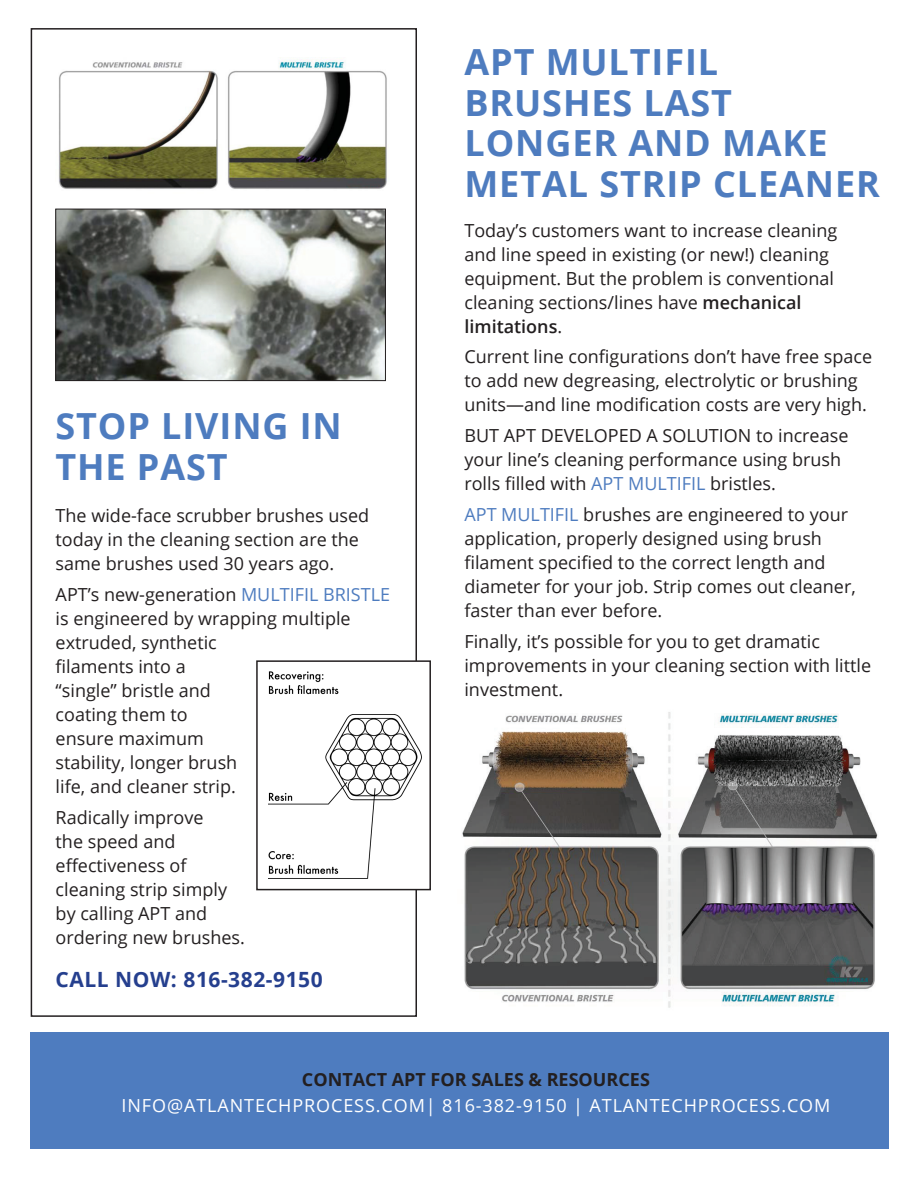
<style>
.page{position:relative;width:918px;height:1188px;background:#fff}
.page>*{position:absolute;margin:0;border:0;box-sizing:border-box;transform-origin:0 0}
.t1{font:700 36px/40.5px "Open Sans";letter-spacing:.025em;color:#4e7cbf}
.t2{font:700 21px "Open Sans";letter-spacing:.025em;color:#253f8e}
.t3{font:18px/24px "Open Sans";color:#231f20}
.t4{font:18px "Open Sans";letter-spacing:.05em;color:#fff}
.t5{font:700 18px "Open Sans";color:#231f20}
.s1{color:#4e7cbf}
.s2{font-weight:600}
</style>
<div class="page">
<div style="left:31px;top:1032px;width:858px;height:117px;background:#4e7cbf"></div>
<img style="left:462px;top:712px;width:416px;height:296px">
<div style="left:256px;top:660px;width:175px;height:230px;border:2px solid #231f20"></div>
<img style="left:268px;top:671px;width:153px;height:208px">
<img style="left:57px;top:211px;width:327px;height:168px">
<div style="left:55px;top:209px;width:331px;height:172px;border:1px solid #231f20"></div>
<img style="left:58px;top:59px;width:329px;height:130px">
<p class="t1" style="left:55px;top:405px;width:288px">STOP LIVING IN<br>THE PAST</p>
<p class="t3" style="left:56px;top:504px;width:315px">The wide-face scrubber brushes used today in the cleaning section are the same brushes used 30 years ago.</p>
<p class="t3" style="left:56px;top:582px;width:336px">APT’s new-generation <span class="s1">MULTIFIL BRISTLE </span>is engineered by wrapping multiple extruded, synthetic<br>filaments into a<br>“single” bristle and<br>coating them to<br>ensure maximum<br>stability, longer brush<br>life, and cleaner strip.</p>
<p class="t3" style="left:56px;top:805px;width:191px">Radically improve<br>the speed and effectiveness of cleaning strip simply by calling APT and ordering new brushes.</p>
<p class="t2" style="left:56px;top:964px;width:269px">CALL NOW: 816-382-9150</p>
<p class="t1" style="left:464px;top:41px;width:417px">APT MULTIFIL<br>BRUSHES LAST<br>LONGER AND MAKE<br>METAL STRIP CLEANER</p>
<p class="t3" style="left:464px;top:218px;width:374px">Today’s customers want to increase cleaning and line speed in existing (or new!) cleaning equipment. But the problem is conventional cleaning sections/lines have <span class="s2">mechanical limitations</span>.</p>
<p class="t3" style="left:464px;top:344px;width:409px">Current line configurations don’t have free space to add new degreasing, electrolytic or brushing units—and line modification costs are very high.</p>
<p class="t3" style="left:464px;top:423px;width:385px">BUT APT DEVELOPED A SOLUTION to increase your line’s cleaning performance using brush rolls filled with <span class="s1">APT MULTIFIL</span> bristles.</p>
<p class="t3" style="left:464px;top:502px;width:393px"><span class="s1">APT MULTIFIL</span> brushes are engineered to your application, properly designed using brush filament specified to the correct length and diameter for your job. Strip comes out cleaner, faster than ever before.</p>
<p class="t3" style="left:464px;top:629px;width:408px">Finally, it’s possible for you to get dramatic improvements in your cleaning section with little investment.</p>
<p class="t5" style="left:302px;top:1066px;width:349px">CONTACT APT FOR SALES &amp; RESOURCES</p>
<p class="t4" style="left:122px;top:1093px;width:711px">INFO@ATLANTECHPROCESS.COM| 816-382-9150 | ATLANTECHPROCESS.COM</p>
</div>
